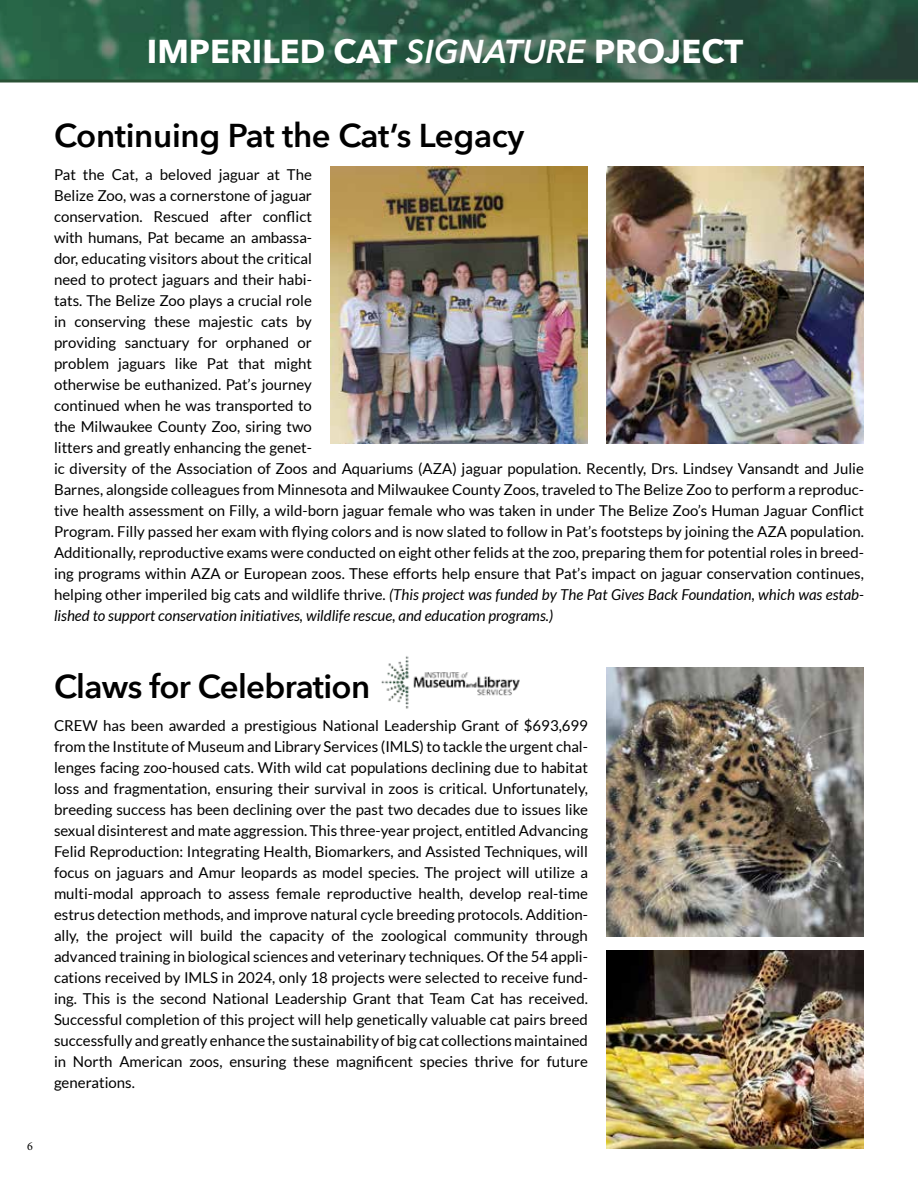
<style>
.page{position:relative;width:918px;height:1188px;background:#fff}
.page>*{position:absolute;margin:0;border:0;box-sizing:border-box;transform-origin:0 0}
.t1{font:600 33px "Avenir Next";letter-spacing:-.02em;color:#000}
.t2{font:700 33px "Avenir Next";color:#fff}
.t3{font:15px/21px "Lato";color:#000}
.t4{font:12px "Minion Pro";color:#000}
.s1{font-weight:600;font-style:italic}
.s2{font-style:italic}
</style>
<div class="page">
<img style="left:0;top:0;width:918px;height:80px">
<hr style="left:0;top:80px;width:918px;height:2px;background:#2a5135">
<img style="left:606px;top:950px;width:258px;height:198px">
<img style="left:330px;top:166px;width:258px;height:277px">
<img style="left:606px;top:166px;width:258px;height:277px">
<img style="left:381px;top:656px;width:139px;height:53px">
<img style="left:606px;top:668px;width:258px;height:269px">
<h1 class="t2" style="left:147px;top:23px;width:598px">IMPERILED CAT <span class="s1">SIGNATURE</span> PROJECT</h1>
<p class="t4" style="left:27px;top:1138px;width:7px">6</p>
<h1 class="t1" style="left:54px;top:107px;width:472px">Continuing Pat the Cat’s Legacy</h1>
<p class="t3" style="left:54px;top:164px;width:812px">Pat the Cat, a beloved jaguar at The<br>Belize Zoo, was a cornerstone of jaguar<br>conservation. Rescued after conflict<br>with humans, Pat became an ambassa-<br>dor, educating visitors about the critical<br>need to protect jaguars and their habi-<br>tats. The Belize Zoo plays a crucial role<br>in conserving these majestic cats by<br>providing sanctuary for orphaned or<br>problem jaguars like Pat that might<br>otherwise be euthanized. Pat’s journey<br>continued when he was transported to<br>the Milwaukee County Zoo, siring two<br>litters and greatly enhancing the genet-<br>ic diversity of the Association of Zoos and Aquariums (AZA) jaguar population. Recently, Drs. Lindsey Vansandt and Julie Barnes, alongside colleagues from Minnesota and Milwaukee County Zoos, traveled to The Belize Zoo to perform a reproduc&shy;tive health assessment on Filly, a wild-born jaguar female who was taken in under The Belize Zoo’s Human Jaguar Conflict Program. Filly passed her exam with flying colors and is now slated to follow in Pat’s footsteps by joining the AZA population.<br>Additionally, reproductive exams were conducted on eight other felids at the zoo, preparing them for potential roles in breed&shy;ing programs within AZA or European zoos. These efforts help ensure that Pat’s impact on jaguar conservation continues, helping other imperiled big cats and wildlife thrive. <span class="s2">(This project was funded by The Pat Gives Back Foundation, which was estab&shy;lished to support conservation initiatives, wildlife rescue, and education programs.)</span></p>
<h1 class="t1" style="left:54px;top:658px;width:318px">Claws for Celebration</h1>
<p class="t3" style="left:54px;top:715px;width:536px;text-align:justify">CREW has been awarded a prestigious National Leadership Grant of $693,699 from the Institute of Museum and Library Services (IMLS) to tackle the urgent chal&shy;lenges facing zoo-housed cats. With wild cat populations declining due to habitat loss and fragmentation, ensuring their survival in zoos is critical. Unfortunately, breeding success has been declining over the past two decades due to issues like sexual disinterest and mate aggression. This three-year project, entitled Advancing Felid Reproduction: Integrating Health, Biomarkers, and Assisted Techniques, will focus on jaguars and Amur leopards as model species. The project will utilize a multi-modal approach to assess female reproductive health, develop real-time estrus detection methods, and improve natural cycle breeding protocols. Addition&shy;ally, the project will build the capacity of the zoological community through advanced training in biological sciences and veterinary techniques. Of the 54 appli&shy;cations received by IMLS in 2024, only 18 projects were selected to receive fund&shy;ing. This is the second National Leadership Grant that Team Cat has received.<br>Successful completion of this project will help genetically valuable cat pairs breed successfully and greatly enhance the sustainability of big cat collections maintained in North American zoos, ensuring these magnificent species thrive for future generations.</p>
</div>
